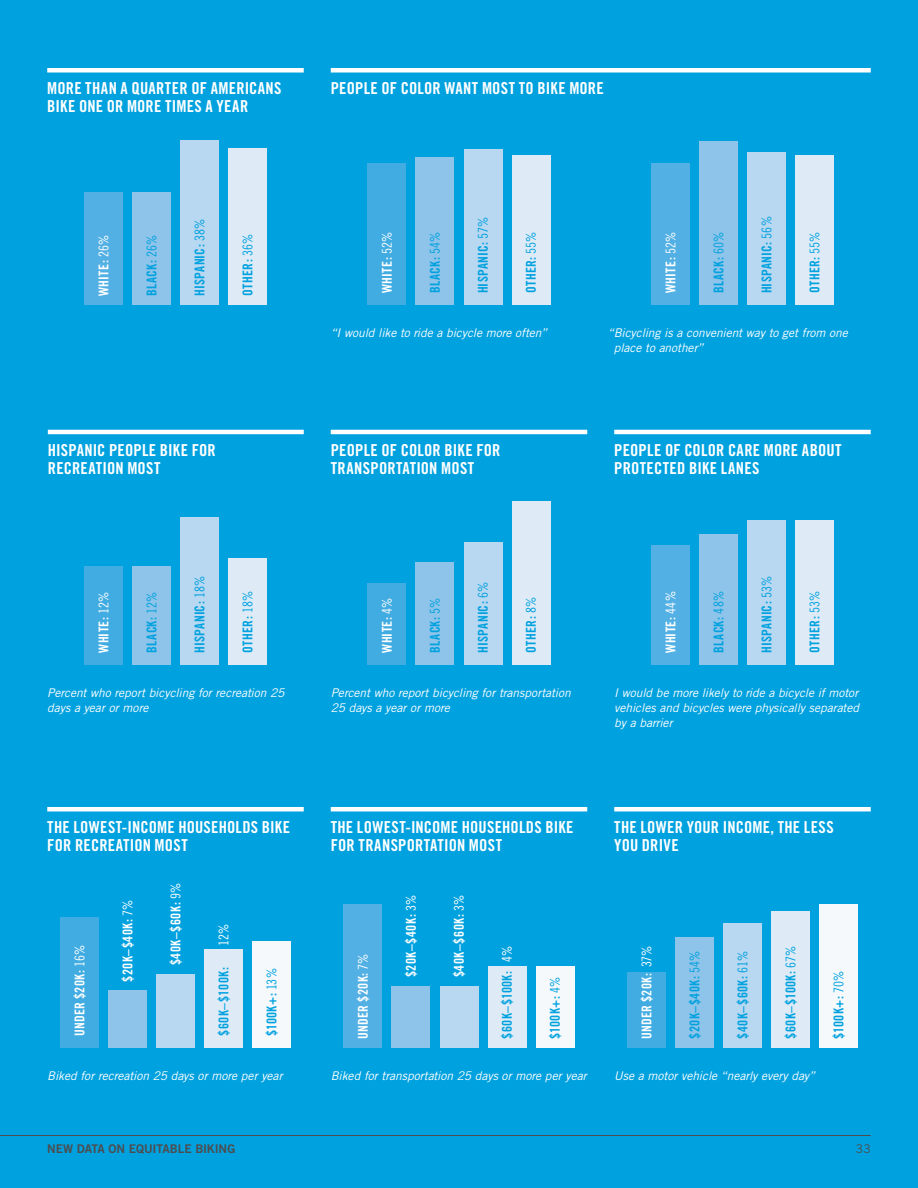
<style>
.page{position:relative;width:918px;height:1188px;background:#00a1df}
.page>*{position:absolute;margin:0;border:0;box-sizing:border-box;transform-origin:0 0}
.t1{font:16.5px/18px "Trade Gothic Bold Cond Twenty";letter-spacing:.015em;color:#fff}
.t2{font:13.5px "Trade Gothic Bold Cond Twenty";letter-spacing:.025em;color:#00a1df}
.t3{font:13.5px "Trade Gothic Bold Cond Twenty";letter-spacing:.025em;color:#fff}
.t4{font:13.5px "Trade Gothic Cond Eighteen";color:#fff}
.t5{font:italic 12px/15px "Trade Gothic";letter-spacing:-.005em;color:#fff}
.t6{font:12px "Trade Gothic Bold Two";letter-spacing:-.01em;color:#4d4d4f}
.t7{font:12px "Trade Gothic";color:#4d4d4f}
.s1{font-family:"Trade Gothic Cond Eighteen"}
.s2{font-family:"Trade Gothic Cond Eighteen";color:#fff}
</style>
<div class="page">
<hr style="left:331px;top:430px;width:256px;height:4px;background:#fff">
<hr style="left:614px;top:430px;width:257px;height:4px;background:#fff">
<hr style="left:331px;top:807px;width:256px;height:4px;background:#fff">
<hr style="left:614px;top:807px;width:257px;height:4px;background:#fff">
<div style="left:331px;top:68px;width:540px;height:5px;background:#fff"></div>
<div style="left:368px;top:163px;width:38px;height:142px;background:#40ace2"></div>
<div style="left:416px;top:158px;width:38px;height:147px;background:#8ec4e9"></div>
<div style="left:464px;top:150px;width:38px;height:155px;background:#b8d7f0"></div>
<div style="left:512px;top:155px;width:38px;height:150px;background:#deebf7"></div>
<div style="left:651px;top:163px;width:39px;height:142px;background:#53b0e4"></div>
<div style="left:699px;top:142px;width:39px;height:163px;background:#8ec4e9"></div>
<div style="left:747px;top:152px;width:39px;height:153px;background:#b8d7f0"></div>
<div style="left:795px;top:155px;width:39px;height:150px;background:#deebf7"></div>
<div style="left:368px;top:583px;width:38px;height:81px;background:#40ace2"></div>
<div style="left:416px;top:562px;width:38px;height:102px;background:#8ec4e9"></div>
<div style="left:464px;top:542px;width:38px;height:122px;background:#b8d7f0"></div>
<div style="left:512px;top:501px;width:38px;height:163px;background:#deebf7"></div>
<div style="left:651px;top:545px;width:39px;height:119px;background:#53b0e4"></div>
<div style="left:699px;top:534px;width:39px;height:130px;background:#8ec4e9"></div>
<div style="left:747px;top:520px;width:39px;height:144px;background:#b8d7f0"></div>
<div style="left:795px;top:520px;width:39px;height:144px;background:#deebf7"></div>
<div style="left:47px;top:68px;width:257px;height:5px;background:#fff"></div>
<div style="left:84px;top:192px;width:39px;height:113px;background:#53b0e4"></div>
<div style="left:132px;top:192px;width:38px;height:113px;background:#8ec4e9"></div>
<div style="left:180px;top:140px;width:39px;height:165px;background:#b8d7f0"></div>
<div style="left:228px;top:149px;width:39px;height:156px;background:#deebf7"></div>
<div style="left:344px;top:905px;width:38px;height:143px;background:#53b0e4"></div>
<div style="left:392px;top:986px;width:38px;height:62px;background:#8ec4e9"></div>
<div style="left:440px;top:986px;width:38px;height:62px;background:#b8d7f0"></div>
<div style="left:488px;top:966px;width:38px;height:82px;background:#deebf7"></div>
<div style="left:536px;top:966px;width:38px;height:82px;background:#f5f9fc"></div>
<div style="left:627px;top:972px;width:39px;height:76px;background:#40ace2"></div>
<div style="left:675px;top:937px;width:39px;height:111px;background:#8ec4e9"></div>
<div style="left:723px;top:923px;width:39px;height:125px;background:#b8d7f0"></div>
<div style="left:771px;top:911px;width:39px;height:137px;background:#deebf7"></div>
<div style="left:819px;top:905px;width:39px;height:143px;background:#f5f9fc"></div>
<hr style="left:48px;top:430px;width:256px;height:4px;background:#fff">
<div style="left:84px;top:566px;width:39px;height:98px;background:#40ace2"></div>
<div style="left:132px;top:566px;width:39px;height:98px;background:#8ec4e9"></div>
<div style="left:180px;top:517px;width:39px;height:147px;background:#b8d7f0"></div>
<div style="left:228px;top:558px;width:39px;height:106px;background:#deebf7"></div>
<hr style="left:47px;top:807px;width:257px;height:4px;background:#fff">
<div style="left:60px;top:917px;width:39px;height:131px;background:#40ace2"></div>
<div style="left:108px;top:991px;width:39px;height:57px;background:#8ec4e9"></div>
<div style="left:156px;top:974px;width:39px;height:74px;background:#b8d7f0"></div>
<div style="left:204px;top:950px;width:39px;height:98px;background:#deebf7"></div>
<div style="left:252px;top:941px;width:39px;height:107px;background:#f5f9fc"></div>
<hr style="left:0;top:1135px;width:871px;height:1px;background:#4d4d4f">
<h1 class="t1" style="left:47px;top:79px;width:236px">MORE THAN A QUARTER OF AMERICANS<br>BIKE ONE OR MORE TIMES A YEAR</h1>
<p class="t3" style="left:95px;top:296px;width:63px;rotate:-90deg">WHITE: <span class="s1">26%</span></p>
<p class="t2" style="left:143px;top:296px;width:63px;rotate:-90deg">BLACK: <span class="s1">26%</span></p>
<p class="t2" style="left:191px;top:296px;width:79px;rotate:-90deg">HISPANIC: <span class="s1">38%</span></p>
<p class="t2" style="left:239px;top:296px;width:64px;rotate:-90deg">OTHER: <span class="s1">36%</span></p>
<h1 class="t1" style="left:48px;top:441px;width:170px">HISPANIC PEOPLE BIKE FOR<br>RECREATION MOST</h1>
<h1 class="t1" style="left:331px;top:79px;width:275px">PEOPLE OF COLOR WANT MOST TO BIKE MORE</h1>
<p class="t3" style="left:379px;top:293px;width:63px;rotate:-90deg">WHITE: <span class="s1">52%</span></p>
<p class="t2" style="left:427px;top:293px;width:64px;rotate:-90deg">BLACK: <span class="s1">54%</span></p>
<p class="t2" style="left:475px;top:293px;width:78px;rotate:-90deg">HISPANIC: <span class="s1">57%</span></p>
<p class="t2" style="left:523px;top:293px;width:64px;rotate:-90deg">OTHER: <span class="s1">55%</span></p>
<p class="t3" style="left:662px;top:293px;width:63px;rotate:-90deg">WHITE: <span class="s1">52%</span></p>
<p class="t2" style="left:710px;top:293px;width:64px;rotate:-90deg">BLACK: <span class="s1">60%</span></p>
<p class="t2" style="left:758px;top:293px;width:79px;rotate:-90deg">HISPANIC: <span class="s1">56%</span></p>
<p class="t2" style="left:806px;top:293px;width:64px;rotate:-90deg">OTHER: <span class="s1">55%</span></p>
<p class="t5" style="left:331px;top:325px;width:218px">“I would like to ride a bicycle more often”</p>
<p class="t5" style="left:614px;top:325px;width:235px;text-indent:-6px">“Bicycling is a convenient way to get from one place to another”</p>
<h1 class="t1" style="left:331px;top:441px;width:171px">PEOPLE OF COLOR BIKE FOR<br>TRANSPORTATION MOST</h1>
<h1 class="t1" style="left:614px;top:441px;width:229px">PEOPLE OF COLOR CARE MORE ABOUT<br>PROTECTED BIKE LANES</h1>
<p class="t2" style="left:758px;top:653px;width:79px;rotate:-90deg">HISPANIC: <span class="s1">53%</span></p>
<p class="t2" style="left:191px;top:653px;width:79px;rotate:-90deg">HISPANIC: <span class="s1">18%</span></p>
<p class="t2" style="left:475px;top:653px;width:73px;rotate:-90deg">HISPANIC: <span class="s1">6%</span></p>
<p class="t2" style="left:806px;top:653px;width:64px;rotate:-90deg">OTHER: <span class="s1">53%</span></p>
<p class="t2" style="left:523px;top:653px;width:58px;rotate:-90deg">OTHER: <span class="s1">8%</span></p>
<p class="t3" style="left:662px;top:653px;width:63px;rotate:-90deg">WHITE: <span class="s1">44%</span></p>
<p class="t2" style="left:710px;top:653px;width:64px;rotate:-90deg">BLACK: <span class="s1">48%</span></p>
<p class="t2" style="left:239px;top:653px;width:64px;rotate:-90deg">OTHER: <span class="s1">18%</span></p>
<p class="t5" style="left:47px;top:685px;width:239px">Percent who report bicycling for recreation 25 days a year or more</p>
<p class="t5" style="left:331px;top:685px;width:241px">Percent who report bicycling for transportation<br>25 days a year or more</p>
<p class="t3" style="left:95px;top:653px;width:63px;rotate:-90deg">WHITE: <span class="s1">12%</span></p>
<p class="t2" style="left:143px;top:653px;width:63px;rotate:-90deg">BLACK: <span class="s1">12%</span></p>
<p class="t3" style="left:379px;top:653px;width:57px;rotate:-90deg">WHITE: <span class="s1">4%</span></p>
<p class="t2" style="left:427px;top:653px;width:57px;rotate:-90deg">BLACK: <span class="s1">5%</span></p>
<p class="t5" style="left:614px;top:685px;width:246px;text-align:justify">I would be more likely to ride a bicycle if motor vehicles and bicycles were physically separated by a barrier</p>
<h1 class="t1" style="left:47px;top:818px;width:244px">THE LOWEST-INCOME HOUSEHOLDS BIKE<br>FOR RECREATION MOST</h1>
<p class="t3" style="left:167px;top:965px;width:84px;rotate:-90deg">$40K–$60K: <span class="s1">9%</span></p>
<p class="t3" style="left:119px;top:982px;width:84px;rotate:-90deg">$20K–$40K: <span class="s1">7%</span></p>
<p class="t4" style="left:216px;top:946px;width:24px;rotate:-90deg">12%</p>
<p class="t3" style="left:71px;top:1036px;width:93px;rotate:-90deg">UNDER $20K: <span class="s1">16%</span></p>
<p class="t2" style="left:215px;top:1036px;width:71px;rotate:-90deg">$60K–$100K:</p>
<p class="t2" style="left:263px;top:1036px;width:70px;rotate:-90deg">$100K+: <span class="s1">13%</span></p>
<p class="t5" style="left:47px;top:1068px;width:237px">Biked for recreation 25 days or more per year</p>
<h1 class="t1" style="left:331px;top:818px;width:244px">THE LOWEST-INCOME HOUSEHOLDS BIKE<br>FOR TRANSPORTATION MOST</h1>
<h1 class="t1" style="left:614px;top:818px;width:221px">THE LOWER YOUR INCOME, THE LESS<br>YOU DRIVE</h1>
<p class="t3" style="left:355px;top:1039px;width:87px;rotate:-90deg">UNDER $20K: <span class="s1">7%</span></p>
<p class="t3" style="left:403px;top:977px;width:84px;rotate:-90deg">$20K–$40K: <span class="s1">3%</span></p>
<p class="t3" style="left:451px;top:977px;width:84px;rotate:-90deg">$40K–$60K: <span class="s1">3%</span></p>
<p class="t2" style="left:499px;top:1039px;width:95px;rotate:-90deg">$60K–$100K: <span class="s2">4%</span></p>
<p class="t2" style="left:547px;top:1039px;width:64px;rotate:-90deg">$100K+: <span class="s1">4%</span></p>
<p class="t5" style="left:331px;top:1068px;width:258px">Biked for transportation 25 days or more per year</p>
<p class="t3" style="left:638px;top:1039px;width:95px;rotate:-90deg">UNDER $20K: <span class="s1">37%</span></p>
<p class="t2" style="left:686px;top:1039px;width:90px;rotate:-90deg">$20K–$40K: <span class="s1">54%</span></p>
<p class="t2" style="left:734px;top:1039px;width:89px;rotate:-90deg">$40K–$60K: <span class="s1">61%</span></p>
<p class="t2" style="left:782px;top:1039px;width:95px;rotate:-90deg">$60K–$100K: <span class="s1">67%</span></p>
<p class="t5" style="left:614px;top:1068px;width:202px">Use a motor vehicle “nearly every day”</p>
<p class="t2" style="left:830px;top:1039px;width:70px;rotate:-90deg">$100K+: <span class="s1">70%</span></p>
<p class="t6" style="left:47px;top:1142px;width:190px">NEW DATA ON EQUITABLE BIKING</p>
<p class="t7" style="left:856px;top:1142px;width:16px">33</p>
</div>
